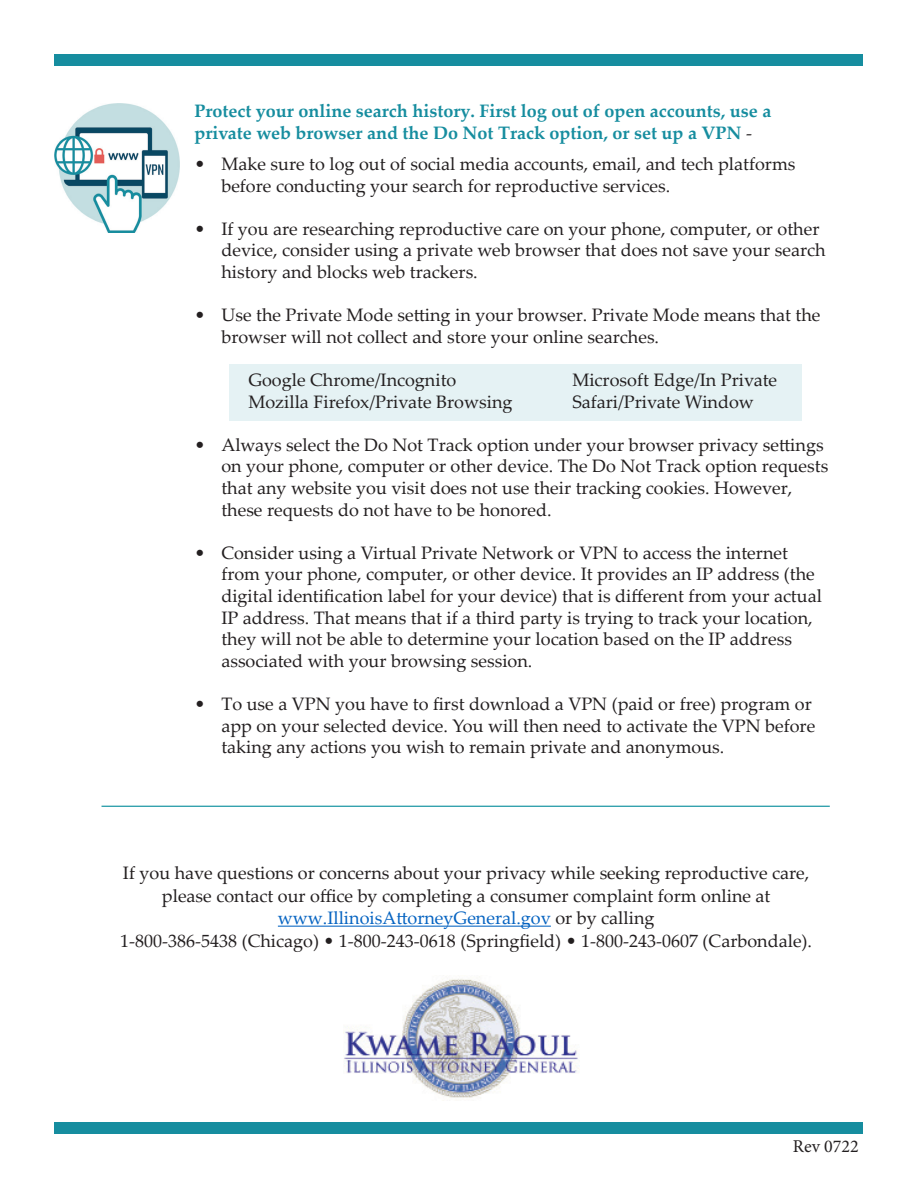
<style>
.page{position:relative;width:918px;height:1188px;background:#fff}
.page>*{position:absolute;margin:0;border:0;box-sizing:border-box;transform-origin:0 0}
.t1{font:18px/21.6px "Palatino Linotype";color:#231f20}
.t2{font:700 18px/21.6px "Palatino Linotype";color:#168d9f}
.t3{font:18px "Palatino Linotype";color:#0563c1}
.t4{font:18px "Minion Pro";color:#231f20}
.s1{font-weight:400;color:#231f20}
.s2{color:#231f20}
</style>
<div class="page">
<div style="left:229px;top:364px;width:573px;height:56px;background:#e5f2f4"></div>
<hr style="left:102px;top:806px;width:728px;height:1px;background:#058d9b">
<div style="left:54px;top:54px;width:808px;height:12px;background:#168d9f"></div>
<div style="left:54px;top:1122px;width:808px;height:12px;background:#168d9f"></div>
<img style="left:54px;top:104px;width:126px;height:128px">
<img style="left:344px;top:976px;width:235px;height:122px">
<hr style="left:278px;top:926px;width:273px;height:1px;background:#0563c1">
<p class="t2" style="left:194px;top:99px;width:578px">Protect your online search history. First log out of open accounts, use a private web browser and the Do Not Track option, or set up a VPN <span class="s1">-</span></p>
<p class="t1" style="left:221px;top:152px;width:576px;text-indent:-27px">• Make sure to log out of social media accounts, email, and tech platforms before conducting your search for reproductive services.</p>
<p class="t1" style="left:221px;top:217px;width:606px;text-indent:-27px">• If you are researching reproductive care on your phone, computer, or other device, consider using a private web browser that does not save your search history and blocks web trackers.</p>
<p class="t1" style="left:221px;top:304px;width:601px;text-indent:-27px">• Use the Private Mode setting in your browser. Private Mode means that the browser will not collect and store your online searches.</p>
<p class="t1" style="left:248px;top:368px;width:209px">Google Chrome/Incognito</p>
<p class="t1" style="left:572px;top:368px;width:206px">Microsoft Edge/In Private</p>
<p class="t1" style="left:248px;top:390px;width:266px">Mozilla Firefox/Private Browsing</p>
<p class="t1" style="left:572px;top:390px;width:183px">Safari/Private Window</p>
<p class="t1" style="left:221px;top:433px;width:608px;text-indent:-27px">• Always select the Do Not Track option under your browser privacy settings on your phone, computer or other device. The Do Not Track option requests that any website you visit does not use their tracking cookies. However, these requests do not have to be honored.</p>
<p class="t1" style="left:221px;top:541px;width:602px;text-indent:-27px">• Consider using a Virtual Private Network or VPN to access the internet from your phone, computer, or other device. It provides an IP address (the digital identification label for your device) that is different from your actual IP address. That means that if a third party is trying to track your location, they will not be able to determine your location based on the IP address associated with your browsing session.</p>
<p class="t1" style="left:221px;top:692px;width:595px;text-indent:-27px">• To use a VPN you have to first download a VPN (paid or free) program or app on your selected device. You will then need to activate the VPN before taking any actions you wish to remain private and anonymous.</p>
<p class="t1" style="left:123px;top:862px;width:688px">If you have questions or concerns about your privacy while seeking reproductive care,</p>
<p class="t1" style="left:162px;top:884px;width:610px">please contact our office by completing a consumer complaint form online at</p>
<p class="t3" style="left:278px;top:905px;width:378px">www.IllinoisAttorneyGeneral.gov <span class="s2">or by calling</span></p>
<p class="t1" style="left:120px;top:929px;width:693px">1-800-386-5438 (Chicago) • 1-800-243-0618 (Springfield) • 1-800-243-0607 (Carbondale).</p>
<p class="t4" style="left:793px;top:1134px;width:68px">Rev 0722</p>
</div>
